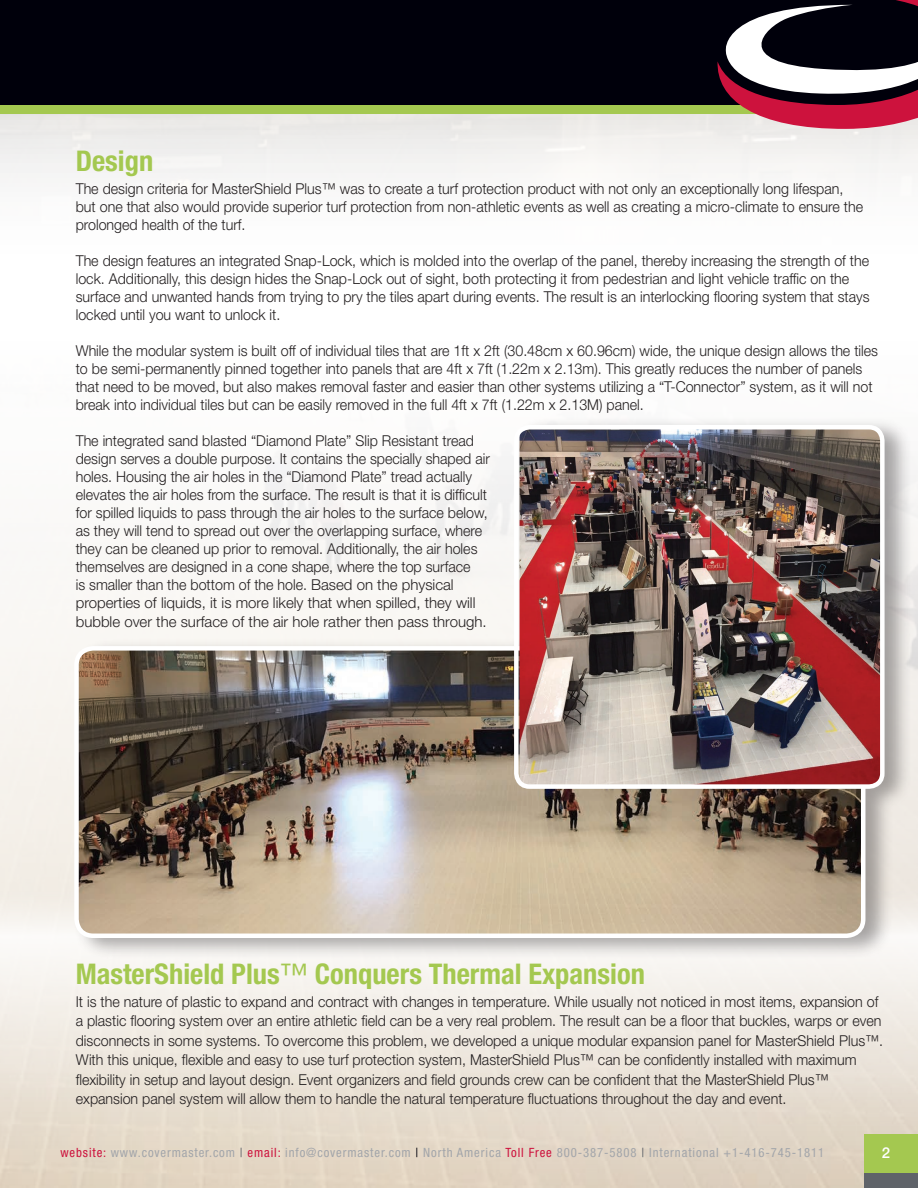
<style>
.page{position:relative;width:918px;height:1188px;background:#fff}
.page>*{position:absolute;margin:0;border:0;box-sizing:border-box;transform-origin:0 0}
.t1{font:700 condensed 28.5px "Helvetica Neue LT Std";color:#a4c850}
.t2{font:300 15px/18px "Helvetica Neue LT Std";color:#231f20;scale:.95 1}
.t3{font:300 15px "Helvetica Neue LT Std";color:#231f20}
.t4{font:500 15px "Helvetica Neue LT Std";color:#fff}
.t5{font:condensed 12.75px "Helvetica Neue LT Std";letter-spacing:.07em;color:#a2a5aa}
.s1{font-weight:400}
.s2{color:#cd123d}
.s3{color:#5f6369}
.s4{color:#00000b}
</style>
<div class="page">
<img style="left:0;top:113px;width:918px;height:1075px">
<div style="left:0;top:882px;width:918px;height:243px;background:linear-gradient(to bottom,#faf9f6,#e7dfd2)"></div>
<div style="left:73px;top:417px;width:839px;height:542px;background:#231f20;opacity:.38"></div>
<img style="left:77px;top:648px;width:786px;height:288px">
<div style="left:74px;top:646px;width:791px;height:292px;border:4px solid #fff;border-radius:17px"></div>
<img style="left:520px;top:427px;width:362px;height:360px">
<div style="left:514px;top:425px;width:371px;height:364px;border:4px solid #fff;border-radius:13px"></div>
<div style="left:0;top:0;width:918px;height:110px;background:#00000b"></div>
<div style="left:0;top:105px;width:918px;height:8px;background:#a4c850"></div>
<svg style="left:716px;top:0;width:202px;height:129px"></svg>
<div style="left:864px;top:1168px;width:54px;height:20px;background:#5f6369"></div>
<div style="left:864px;top:1134px;width:54px;height:38px;background:#a4c850"></div>
<h1 class="t1" style="left:76px;top:144px;width:79px">Design</h1>
<p class="t2" style="left:76px;top:179px;width:830px">The design criteria for MasterShield Plus™ was to create a turf protection product with not only an exceptionally long lifespan, but one that also would provide superior turf protection from non-athletic events as well as creating a micro-climate to ensure the prolonged health of the turf.</p>
<p class="t2" style="left:76px;top:251px;width:837px">The design features an integrated Snap-Lock, which is molded into the overlap of the panel, thereby increasing the strength of the lock. Additionally, this design hides the Snap-Lock out of sight, both protecting it from pedestrian and light vehicle traffic on the surface and unwanted hands from trying to pry the tiles apart during events. The result is an interlocking flooring system that stays locked until you want to unlock it.</p>
<p class="t2" style="left:76px;top:341px;width:846px">While the modular system is built off of individual tiles that are 1ft x 2ft (30.48cm x 60.96cm) wide, the unique design allows the tiles to be semi-permanently pinned together into panels that are 4ft x 7ft (1.22m x 2.13m). This greatly reduces the number of panels that need to be moved, but also makes removal faster and easier than other systems utilizing a “T-Connector” system, as it will not break into individual tiles but can be easily removed in the full 4ft x 7ft (1.22m x 2.13M) panel.</p>
<p class="t2" style="left:76px;top:431px;width:437px">The integrated sand blasted “Diamond Plate” Slip Resistant tread design serves a double purpose. It contains the specially shaped air holes. Housing the air holes in the “Diamond Plate” tread actually elevates the air holes from the surface. The result is that it is difficult for spilled liquids to pass through the air holes to the surface below, as they will tend to spread out over the overlapping surface, where they can be cleaned up prior to removal. Additionally, the air holes themselves are designed in a cone shape, where the top surface<br>is smaller than the bottom of the hole. Based on the physical properties of liquids, it is more likely that when spilled, they will</p>
<p class="t3" style="left:76px;top:613px;width:412px">bubble over the surface of the air hole rather then pass through.</p>
<h1 class="t1" style="left:76px;top:957px;width:571px">MasterShield Plus<span class="s1">™</span> Conquers Thermal Expansion</h1>
<p class="t2" style="left:76px;top:991px;width:852px;line-height:19.5px">It is the nature of plastic to expand and contract with changes in temperature. While usually not noticed in most items, expansion of a plastic flooring system over an entire athletic field can be a very real problem. The result can be a floor that buckles, warps or even disconnects in some systems. To overcome this problem, we developed a unique modular expansion panel for MasterShield Plus™.<br>With this unique, flexible and easy to use turf protection system, MasterShield Plus™ can be confidently installed with maximum flexibility in setup and layout design. Event organizers and field grounds crew can be confident that the MasterShield Plus™ expansion panel system will allow them to handle the natural temperature fluctuations throughout the day and event.</p>
<p class="t5" style="left:60px;top:1145px;width:765px"><span class="s2">website:</span> www.covermaster.com <span class="s3">|</span> <span class="s2">email:</span> info@covermaster.com <span class="s4">|</span> North America <span class="s2">Toll Free</span> 800-387-5808 <span class="s3">|</span> International +1-416-745-1811</p>
<p class="t4" style="left:882px;top:1144px;width:10px">2</p>
</div>
